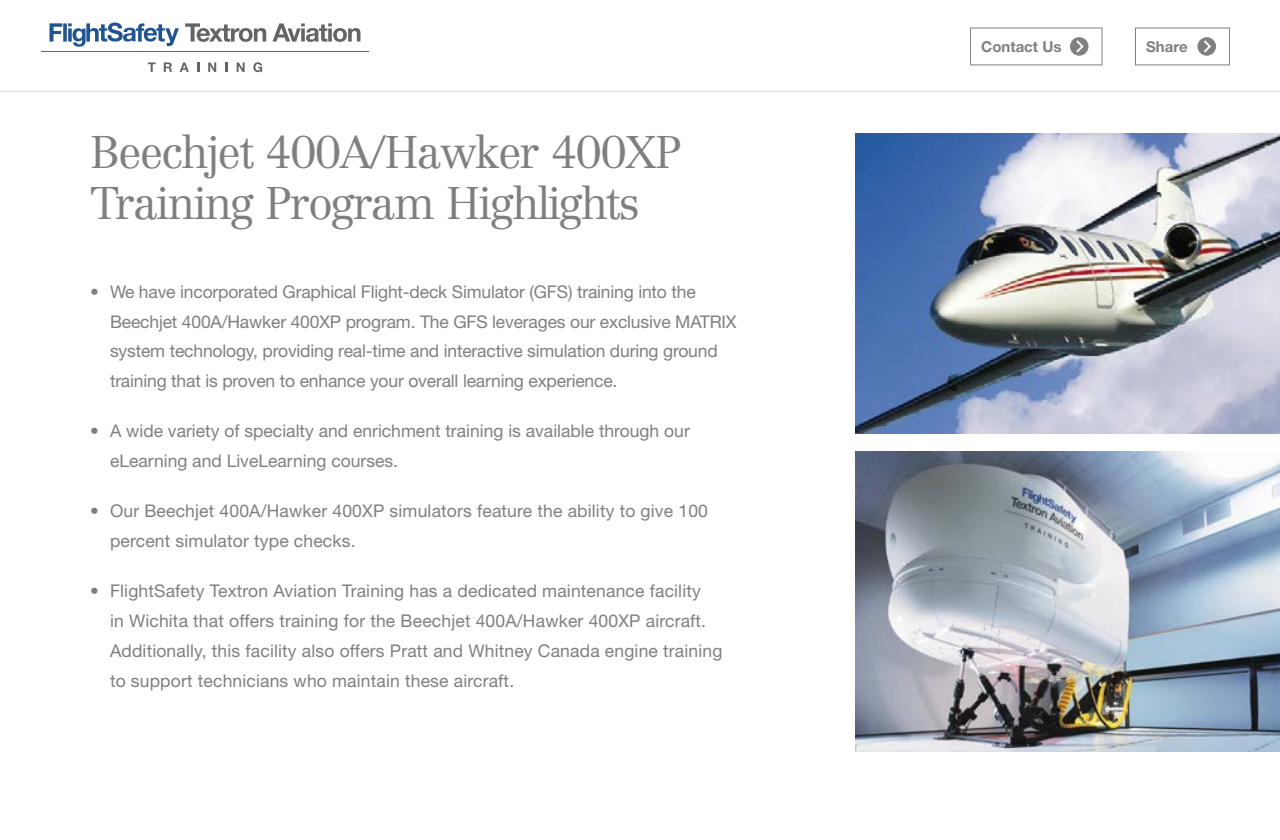
<style>
.page{position:relative;width:1280px;height:840px;background:#fff}
.page>*{position:absolute;margin:0;border:0;box-sizing:border-box;transform-origin:0 0}
.t1{font:300 45px/51.2px "Centennial";letter-spacing:-.04em;color:#7e7f81}
.t2{font:17.5px/30px "Helvetica Neue";color:#7e7f81}
.t3{font:700 15px "Helvetica Neue";color:#7e7f81}
</style>
<div class="page">
<svg style="left:50px;top:23px;width:129px;height:24px"></svg>
<svg style="left:185px;top:23px;width:81px;height:19px"></svg>
<svg style="left:272px;top:23px;width:88px;height:19px"></svg>
<hr style="left:41px;top:51px;width:328px;height:1px;background:#646464">
<svg style="left:148px;top:62px;width:8px;height:10px"></svg>
<svg style="left:164px;top:62px;width:8px;height:10px"></svg>
<svg style="left:180px;top:62px;width:9px;height:10px"></svg>
<svg style="left:197px;top:62px;width:2px;height:10px"></svg>
<svg style="left:208px;top:62px;width:8px;height:10px"></svg>
<svg style="left:225px;top:62px;width:2px;height:10px"></svg>
<svg style="left:237px;top:62px;width:8px;height:10px"></svg>
<svg style="left:253px;top:62px;width:9px;height:10px"></svg>
<div style="left:970px;top:27px;width:133px;height:38px;border:1px solid #808080"></div>
<svg style="left:1070px;top:37px;width:19px;height:19px"></svg>
<svg style="left:1074px;top:38px;width:11px;height:17px"></svg>
<div style="left:1135px;top:27px;width:95px;height:38px;border:1px solid #808080"></div>
<div style="left:1198px;top:37px;width:18px;height:19px;background:#7e7f81;border-radius:50%"></div>
<svg style="left:1202px;top:38px;width:11px;height:17px"></svg>
<img style="left:855px;top:134px;width:425px;height:299px">
<img style="left:855px;top:452px;width:425px;height:299px">
<hr style="left:0;top:91px;width:1280px;height:1px;background:#dfdfdf">
<h1 class="t1" style="left:90px;top:126px;width:593px">Beechjet 400A/Hawker 400XP<br>Training Program Highlights</h1>
<p class="t2" style="left:110px;top:276px;width:628px;text-indent:-20px">• We have incorporated Graphical Flight-deck Simulator (GFS) training into the Beechjet 400A/Hawker 400XP program. The GFS leverages our exclusive MATRIX system technology, providing real-time and interactive simulation during ground training that is proven to enhance your overall learning experience.</p>
<p class="t2" style="left:110px;top:416px;width:581px;text-indent:-20px">• A wide variety of specialty and enrichment training is available through our eLearning and LiveLearning courses.</p>
<p class="t2" style="left:110px;top:496px;width:599px;text-indent:-20px">• Our Beechjet 400A/Hawker 400XP simulators feature the ability to give 100 percent simulator type checks.</p>
<p class="t2" style="left:110px;top:576px;width:614px;text-indent:-20px">• FlightSafety Textron Aviation Training has a dedicated maintenance facility<br>in Wichita that offers training for the Beechjet 400A/Hawker 400XP aircraft.<br>Additionally, this facility also offers Pratt and Whitney Canada engine training to support technicians who maintain these aircraft.</p>
<p class="t3" style="left:981px;top:37px;width:82px">Contact Us</p>
<p class="t3" style="left:1146px;top:37px;width:43px">Share</p>
</div>
